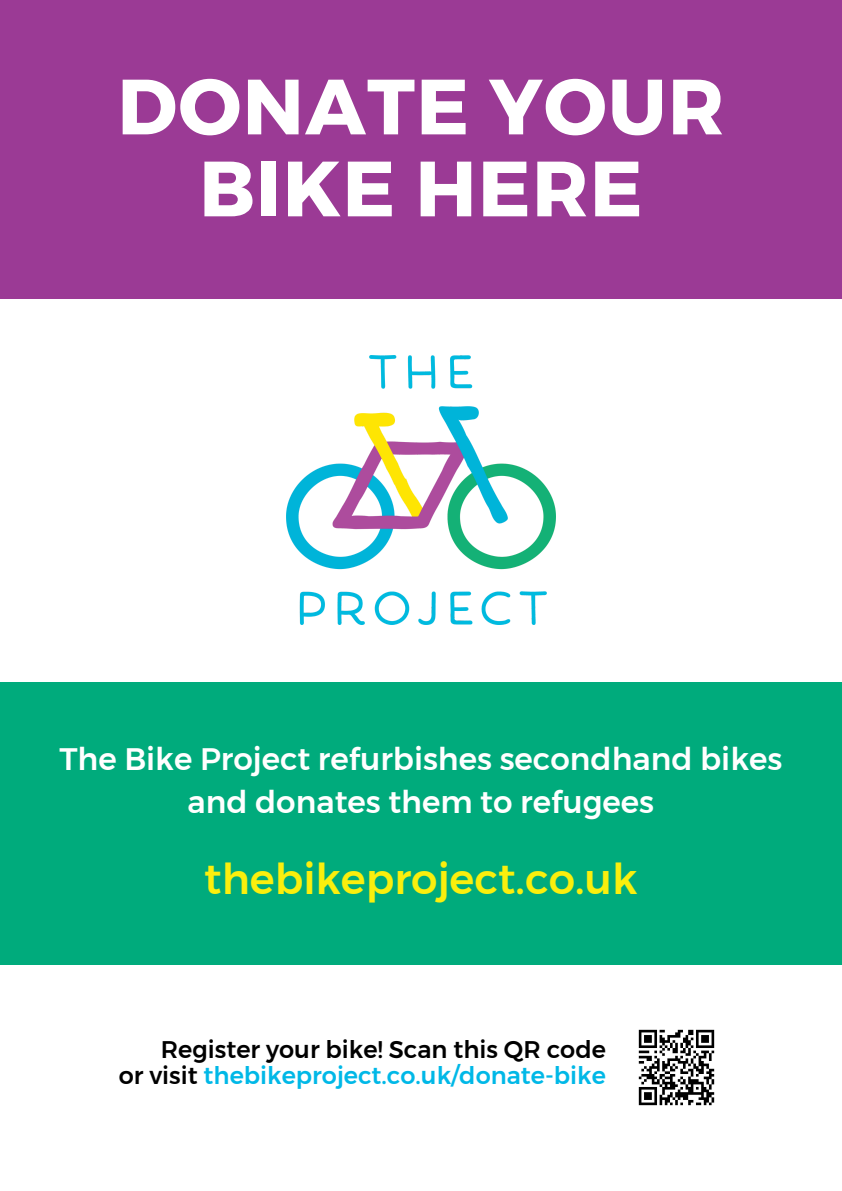
<style>
.page{position:relative;width:842px;height:1191px;background:#fff}
.page>*{position:absolute;margin:0;border:0;box-sizing:border-box;transform-origin:0 0}
.t1{font:700 78px/81.9px "Montserrat";letter-spacing:.02em;color:#fff;text-align:center}
.t2{font:500 42px "Montserrat";color:#faef0d}
.t3{font:500 31px/42.7px "Montserrat";color:#fff;text-align:center}
.t4{font:500 24px/26.2px "Montserrat";color:#000;text-align:right}
.s1{color:#00b8e7}
</style>
<div class="page">
<div style="left:0;top:682px;width:842px;height:282px;background:#00ab7c"></div>
<img style="left:286px;top:356px;width:269px;height:268px">
<div style="left:0;top:0;width:842px;height:298px;background:#9b3a95"></div>
<img style="left:638px;top:1029px;width:77px;height:77px">
<h1 class="t1" style="left:117px;top:65px;width:608px">DONATE YOUR<br>BIKE HERE</h1>
<p class="t3" style="left:59px;top:737px;width:724px">The Bike Project refurbishes secondhand bikes and donates them to refugees</p>
<h2 class="t2" style="left:204px;top:853px;width:435px">thebikeproject.co.uk</h2>
<p class="t4" style="left:119px;top:1035px;width:489px">Register your bike! Scan this QR code<br>or visit <span class="s1">thebikeproject.co.uk/donate-bike</span></p>
</div>
